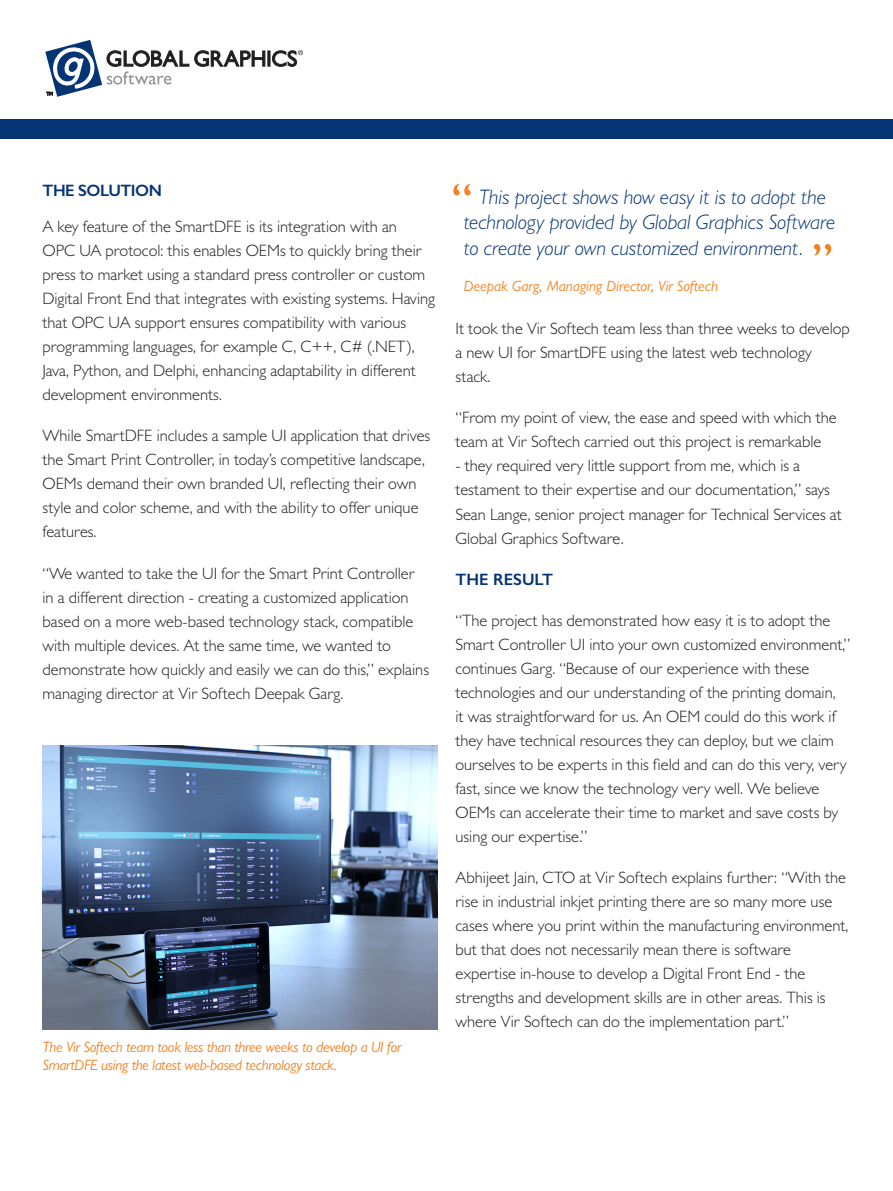
<style>
.page{position:relative;width:893px;height:1191px;background:#fff}
.page>*{position:absolute;margin:0;border:0;box-sizing:border-box;transform-origin:0 0}
.t1{font:italic 300 21px/25.5px "Gill Sans";color:#053474}
.t2{font:300 16.5px/24px "Gill Sans";color:#231f20}
.t3{font:600 16.5px "Gill Sans";letter-spacing:-.03em;color:#053474}
.t4{font:600 16.5px "Gill Sans";color:#053474}
.t5{font:italic 15px/18px "Gill Sans";letter-spacing:-.02em;color:#f58220}
.t6{font:italic 15px "Gill Sans";color:#f58220}
</style>
<div class="page">
<div style="left:0;top:119px;width:893px;height:20px;background:#053474"></div>
<svg style="left:45px;top:40px;width:258px;height:57px"></svg>
<svg style="left:453px;top:184px;width:18px;height:11px"></svg>
<svg style="left:814px;top:244px;width:17px;height:12px"></svg>
<img style="left:43px;top:745px;width:394px;height:284px">
<p class="t3" style="left:43px;top:180px;width:121px">THE SOLUTION</p>
<p class="t2" style="left:43px;top:214px;width:394px">A key feature of the SmartDFE is its integration with an<br>OPC UA protocol: this enables OEMs to quickly bring their press to market using a standard press controller or custom Digital Front End that integrates with existing systems. Having that OPC UA support ensures compatibility with various programming languages, for example C, C++, C# (.NET), Java, Python, and Delphi, enhancing adaptability in different development environments.</p>
<p class="t2" style="left:43px;top:423px;width:389px">While SmartDFE includes a sample UI application that drives the Smart Print Controller, in today’s competitive landscape, OEMs demand their own branded UI, reflecting their own style and color scheme, and with the ability to offer unique features.</p>
<p class="t2" style="left:43px;top:560px;width:388px">“We wanted to take the UI for the Smart Print Controller in a different direction - creating a customized application based on a more web-based technology stack, compatible with multiple devices. At the same time, we wanted to demonstrate how quickly and easily we can do this,” explains managing director at Vir Softech Deepak Garg.</p>
<p class="t5" style="left:43px;top:1038px;width:360px">The Vir Softech team took less than three weeks to develop a UI for<br>SmartDFE using the latest web-based technology stack.</p>
<p class="t1" style="left:464px;top:184px;width:373px;text-indent:15px">This project shows how easy it is to adopt the technology provided by Global Graphics Software to create your own customized environment.</p>
<p class="t6" style="left:464px;top:277px;width:256px">Deepak Garg, Managing Director, Vir Softech</p>
<p class="t2" style="left:455px;top:316px;width:396px">It took the Vir Softech team less than three weeks to develop a new UI for SmartDFE using the latest web technology stack.</p>
<p class="t2" style="left:455px;top:405px;width:383px">“From my point of view, the ease and speed with which the team at Vir Softech carried out this project is remarkable</p>
<p class="t2" style="left:455px;top:453px;width:388px">- they required very little support from me, which is a testament to their expertise and our documentation,” says Sean Lange, senior project manager for Technical Services at Global Graphics Software.</p>
<p class="t4" style="left:455px;top:569px;width:99px">THE RESULT</p>
<p class="t2" style="left:455px;top:608px;width:396px">“The project has demonstrated how easy it is to adopt the Smart Controller UI into your own customized environment,” continues Garg. “Because of our experience with these technologies and our understanding of the printing domain,<br>it was straightforward for us. An OEM could do this work if they have technical resources they can deploy, but we claim ourselves to be experts in this field and can do this very, very fast, since we know the technology very well. We believe OEMs can accelerate their time to market and save costs by using our expertise.”</p>
<p class="t2" style="left:455px;top:865px;width:394px">Abhijeet Jain, CTO at Vir Softech explains further: “With the rise in industrial inkjet printing there are so many more use cases where you print within the manufacturing environment, but that does not necessarily mean there is software expertise in-house to develop a Digital Front End - the strengths and development skills are in other areas. This is where Vir Softech can do the implementation part.”</p>
</div>
